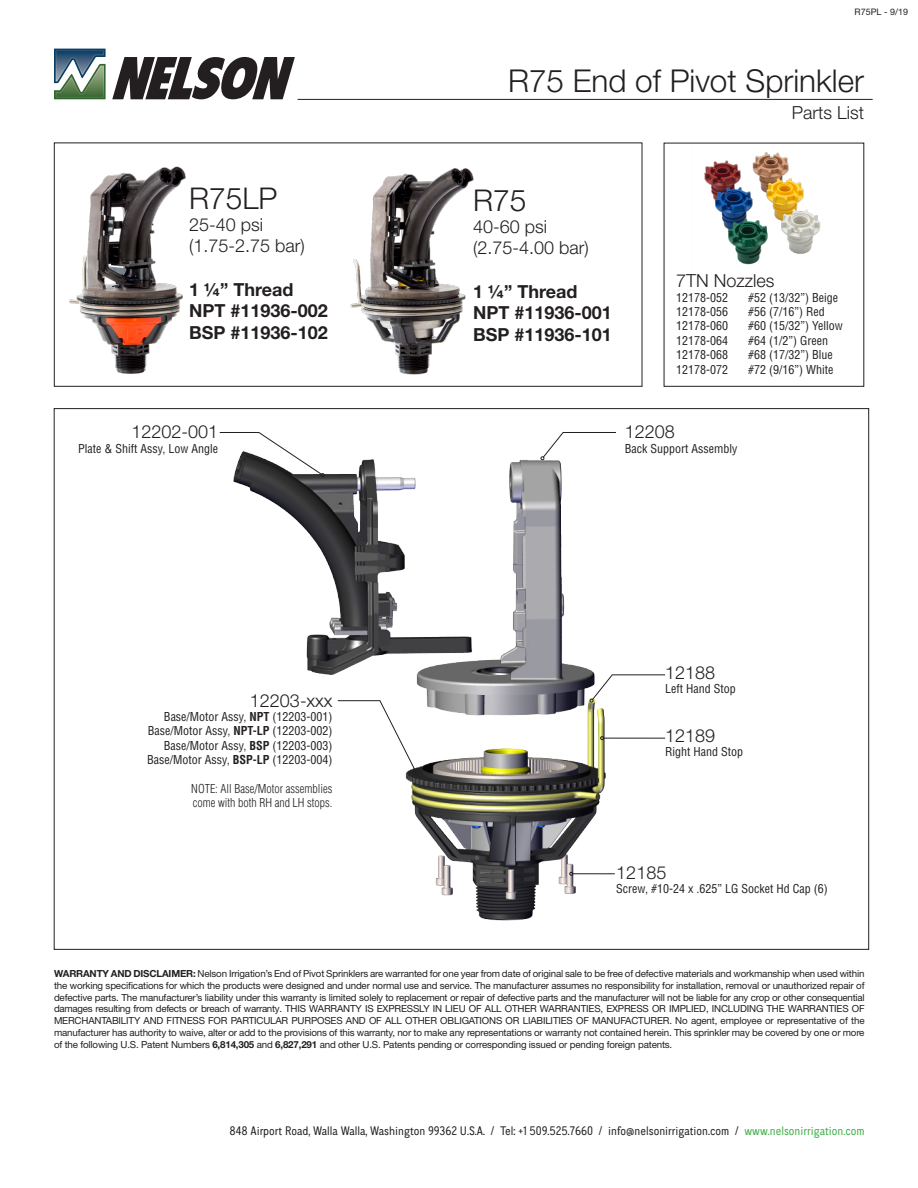
<style>
.page{position:relative;width:918px;height:1188px;background:#fff}
.page>*{position:absolute;margin:0;border:0;box-sizing:border-box;transform-origin:0 0}
.t1{font:300 31.5px "Helvetica Neue LT Std";color:#231f20}
.t2{font:300 30px "Helvetica Neue LT Std";color:#231f20}
.t3{font:300 18px "Helvetica Neue LT Std";color:#231f20}
.t4{font:700 18px "Helvetica Neue LT Std";color:#231f20}
.t5{font:12.45px "CA Normal";color:#231f20}
.t6{font:condensed 12px "Helvetica LT Std";color:#231f20}
.t7{font:300 condensed 12px/14.4px "Helvetica LT Std";color:#231f20}
.t8{font:9.75px/11.7px "Helvetica Neue LT Std";letter-spacing:-.015em;color:#231f20;text-align:justify}
.t9{font:9px "Helvetica Neue LT Std";color:#231f20}
.s1{font-weight:700}
.s2{color:#40ae49}
</style>
<div class="page">
<img style="left:233px;top:457px;width:433px;height:464px">
<img style="left:69px;top:166px;width:117px;height:208px">
<svg style="left:54px;top:49px;width:52px;height:50px"></svg>
<svg style="left:112px;top:56px;width:183px;height:44px"></svg>
<hr style="left:298px;top:99px;width:575px;height:1px;background:#231f20">
<img style="left:339px;top:143px;width:162px;height:244px">
<img style="left:704px;top:152px;width:117px;height:113px">
<svg style="left:219px;top:432px;width:106px;height:45px"></svg>
<svg style="left:337px;top:700px;width:82px;height:75px"></svg>
<svg style="left:541px;top:432px;width:76px;height:28px"></svg>
<svg style="left:590px;top:674px;width:76px;height:29px"></svg>
<hr style="left:604px;top:738px;width:61px;height:1px;background:#231f20">
<svg style="left:600px;top:736px;width:4px;height:4px"></svg>
<hr style="left:573px;top:873px;width:42px;height:1px;background:#231f20">
<svg style="left:569px;top:872px;width:4px;height:4px"></svg>
<p class="t9" style="left:855px;top:6px;width:55px">R75PL - 9/19</p>
<p class="t2" style="left:189px;top:180px;width:90px">R75LP</p>
<p class="t3" style="left:189px;top:213px;width:76px">25-40 psi</p>
<p class="t3" style="left:189px;top:235px;width:117px">(1.75-2.75 bar)</p>
<p class="t4" style="left:189px;top:278px;width:106px">1 ¼” Thread</p>
<p class="t4" style="left:189px;top:300px;width:140px">NPT #11936-002</p>
<p class="t4" style="left:189px;top:321px;width:140px">BSP #11936-102</p>
<p class="t3" style="left:132px;top:421px;width:88px">12202-001</p>
<p class="t6" style="left:78px;top:441px;width:142px">Plate &amp; Shift Assy, Low Angle</p>
<p class="t3" style="left:250px;top:689px;width:84px">12203-xxx</p>
<p class="t6" style="left:164px;top:709px;width:170px">Base/Motor Assy, <span class="s1">NPT</span> (12203-001)</p>
<p class="t6" style="left:148px;top:724px;width:186px">Base/Motor Assy, <span class="s1">NPT-LP</span> (12203-002)</p>
<p class="t6" style="left:164px;top:738px;width:170px">Base/Motor Assy, <span class="s1">BSP</span> (12203-003)</p>
<p class="t6" style="left:147px;top:752px;width:187px">Base/Motor Assy, <span class="s1">BSP-LP</span> (12203-004)</p>
<p class="t7" style="left:191px;top:781px;width:143px">NOTE: All Base/Motor assemblies come with both RH and LH stops.</p>
<p class="t1" style="left:508px;top:62px;width:357px">R75 End of Pivot Sprinkler</p>
<p class="t3" style="left:792px;top:102px;width:74px">Parts List</p>
<p class="t2" style="left:473px;top:182px;width:55px">R75</p>
<p class="t3" style="left:473px;top:215px;width:76px">40-60 psi</p>
<p class="t3" style="left:473px;top:237px;width:117px">(2.75-4.00 bar)</p>
<p class="t4" style="left:473px;top:280px;width:106px">1 ¼” Thread</p>
<p class="t4" style="left:473px;top:302px;width:140px">NPT #11936-001</p>
<p class="t4" style="left:473px;top:323px;width:140px">BSP #11936-101</p>
<p class="t3" style="left:676px;top:270px;width:100px">7TN Nozzles</p>
<p class="t6" style="left:676px;top:290px;width:53px">12178-052</p>
<p class="t6" style="left:748px;top:290px;width:91px">#52 (13/32”) Beige</p>
<p class="t6" style="left:676px;top:304px;width:53px">12178-056</p>
<p class="t6" style="left:748px;top:304px;width:78px">#56 (7/16”) Red</p>
<p class="t6" style="left:676px;top:319px;width:53px">12178-060</p>
<p class="t6" style="left:748px;top:319px;width:96px">#60 (15/32”) Yellow</p>
<p class="t6" style="left:676px;top:333px;width:53px">12178-064</p>
<p class="t6" style="left:748px;top:333px;width:81px">#64 (1/2”) Green</p>
<p class="t6" style="left:676px;top:347px;width:53px">12178-068</p>
<p class="t6" style="left:748px;top:347px;width:86px">#68 (17/32”) Blue</p>
<p class="t6" style="left:676px;top:362px;width:53px">12178-072</p>
<p class="t6" style="left:748px;top:362px;width:87px">#72 (9/16”) White</p>
<p class="t3" style="left:625px;top:421px;width:52px">12208</p>
<p class="t6" style="left:625px;top:441px;width:114px">Back Support Assembly</p>
<p class="t3" style="left:665px;top:661px;width:52px">12188</p>
<p class="t6" style="left:665px;top:681px;width:72px">Left Hand Stop</p>
<p class="t3" style="left:665px;top:725px;width:52px">12189</p>
<p class="t6" style="left:665px;top:745px;width:80px">Right Hand Stop</p>
<p class="t3" style="left:616px;top:861px;width:52px">12185</p>
<p class="t6" style="left:616px;top:881px;width:213px">Screw, #10-24 x .625” LG Socket Hd Cap (6)</p>
<p class="t8" style="left:54px;top:968px;width:812px"><span class="s1">WARRANTY AND DISCLAIMER:</span> Nelson Irrigation’s End of Pivot Sprinklers are warranted for one year from date of original sale to be free of defective materials and workmanship when used within the working specifications for which the products were designed and under normal use and service. The manufacturer assumes no responsibility for installation, removal or unauthorized repair of defective parts. The manufacturer’s liability under this warranty is limited solely to replacement or repair of defective parts and the manufacturer will not be liable for any crop or other consequential damages resulting from defects or breach of warranty. THIS WARRANTY IS EXPRESSLY IN LIEU OF ALL OTHER WARRANTIES, EXPRESS OR IMPLIED, INCLUDING THE WARRANTIES OF MERCHANTABILITY AND FITNESS FOR PARTICULAR PURPOSES AND OF ALL OTHER OBLIGATIONS OR LIABILITIES OF MANUFACTURER. No agent, employee or representative of the manufacturer has authority to waive, alter or add to the provisions of this warranty, nor to make any representations or warranty not contained herein. This sprinkler may be covered by one or more of the following U.S. Patent Numbers <span class="s1">6,814,305</span> and <span class="s1">6,827,291</span> and other U.S. Patents pending or corresponding issued or pending foreign patents.</p>
<p class="t5" style="left:230px;top:1122px;width:636px">848 Airport Road, Walla Walla, Washington 99362 U.S.A. / Tel: +1 509.525.7660 / info@nelsonirrigation.com / <span class="s2">www.nelsonirrigation.com</span></p>
</div>
